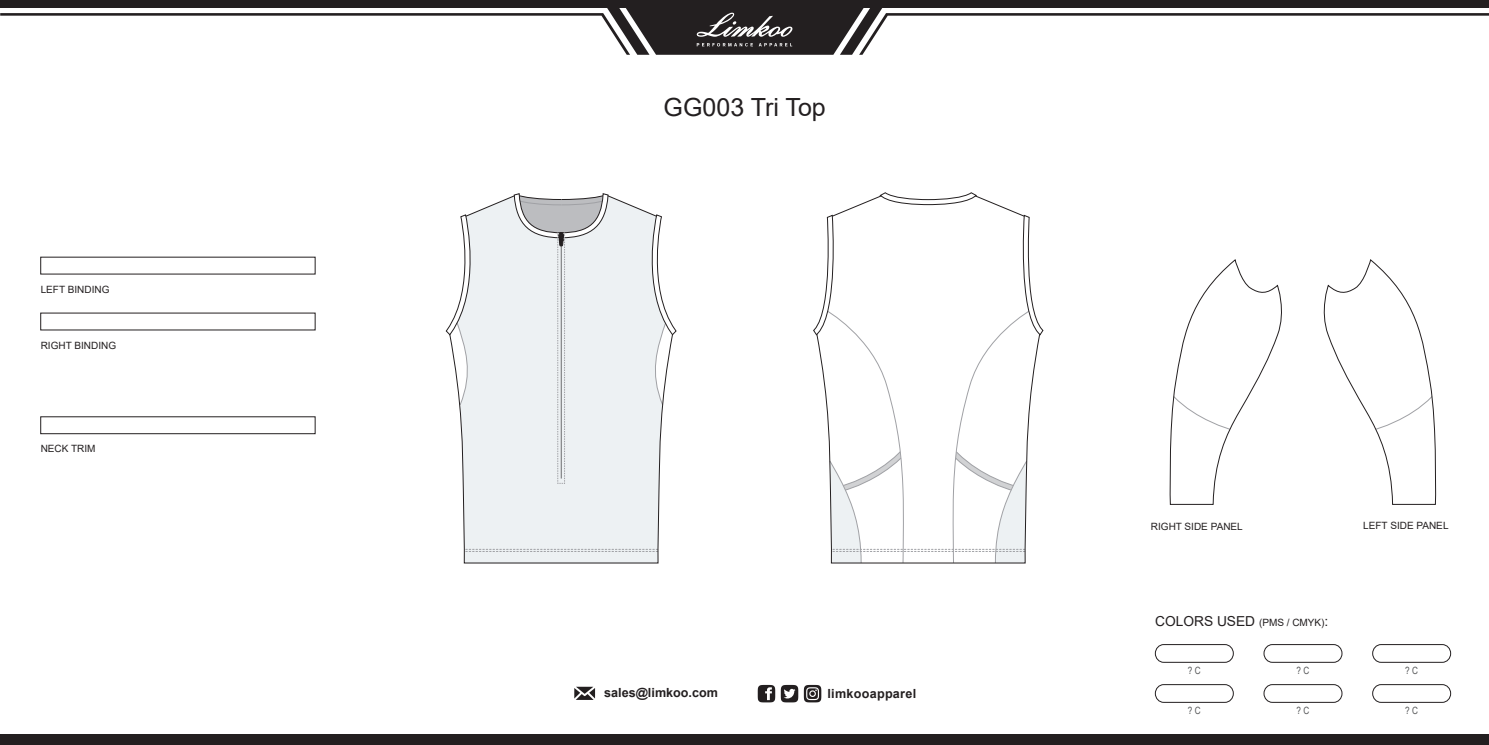
<style>
.page{position:relative;width:1489px;height:745px;background:#fff}
.page>*{position:absolute;margin:0;border:0;box-sizing:border-box;transform-origin:0 0}
.t1{font:25px "Arial";color:#231f20}
.t2{font:13.75px "Arial";color:#231f20}
.t3{font:700 12.62px "Arial";color:#231f20}
.t4{font:700 12.62px "Arial";letter-spacing:.02em;color:#231f20}
.t5{font:10px "Arial";color:#231f20}
.t6{font:10px "Arial Narrow";color:#545557}
.s1{font-size:10px}
</style>
<div class="page">
<svg style="left:459px;top:195px;width:205px;height:368px"></svg>
<svg style="left:641px;top:214px;width:36px;height:191px"></svg>
<svg style="left:445px;top:214px;width:36px;height:191px"></svg>
<div style="left:40px;top:416px;width:275px;height:18px;background:#fff;border:1px solid #231f20"></div>
<svg style="left:878px;top:192px;width:99px;height:13px"></svg>
<svg style="left:513px;top:193px;width:96px;height:290px"></svg>
<svg style="left:813px;top:214px;width:230px;height:349px"></svg>
<svg style="left:1323px;top:260px;width:114px;height:245px"></svg>
<svg style="left:1169px;top:260px;width:113px;height:245px"></svg>
<svg style="left:0;top:7px;width:1488px;height:48px"></svg>
<div style="left:0;top:0;width:1488px;height:7px;background:#231f20"></div>
<div style="left:0;top:733px;width:1488px;height:11px;background:#231f20"></div>
<svg style="left:574px;top:686px;width:21px;height:13px"></svg>
<svg style="left:757px;top:684px;width:64px;height:18px"></svg>
<div style="left:1263px;top:643px;width:79px;height:19px;border:1px solid #231f20;border-radius:9px"></div>
<div style="left:1372px;top:643px;width:78px;height:19px;border:1px solid #231f20;border-radius:9px"></div>
<div style="left:1154px;top:643px;width:79px;height:19px;border:1px solid #231f20;border-radius:9px"></div>
<div style="left:1263px;top:683px;width:79px;height:19px;border:1px solid #231f20;border-radius:9px"></div>
<div style="left:1372px;top:683px;width:78px;height:19px;border:1px solid #231f20;border-radius:9px"></div>
<div style="left:1154px;top:683px;width:79px;height:19px;border:1px solid #231f20;border-radius:9px"></div>
<p class="t5" style="left:41px;top:282px;width:70px">LEFT BINDING</p>
<p class="t5" style="left:41px;top:338px;width:77px">RIGHT BINDING</p>
<p class="t5" style="left:41px;top:441px;width:56px">NECK TRIM</p>
<h1 class="t1" style="left:663px;top:90px;width:164px">GG003 Tri Top</h1>
<p class="t3" style="left:604px;top:683px;width:115px">sales@limkoo.com</p>
<p class="t4" style="left:827px;top:684px;width:90px">limkooapparel</p>
<p class="t5" style="left:1150px;top:519px;width:93px">RIGHT SIDE PANEL</p>
<p class="t5" style="left:1363px;top:518px;width:87px">LEFT SIDE PANEL</p>
<h2 class="t2" style="left:1154px;top:611px;width:175px">COLORS USED <span class="s1">(PMS / CMYK)</span>:</h2>
<p class="t6" style="left:1187px;top:663px;width:14px">? C</p>
<p class="t6" style="left:1296px;top:663px;width:14px">? C</p>
<p class="t6" style="left:1405px;top:663px;width:14px">? C</p>
<p class="t6" style="left:1187px;top:703px;width:14px">? C</p>
<p class="t6" style="left:1296px;top:703px;width:14px">? C</p>
<p class="t6" style="left:1405px;top:703px;width:14px">? C</p>
</div>
